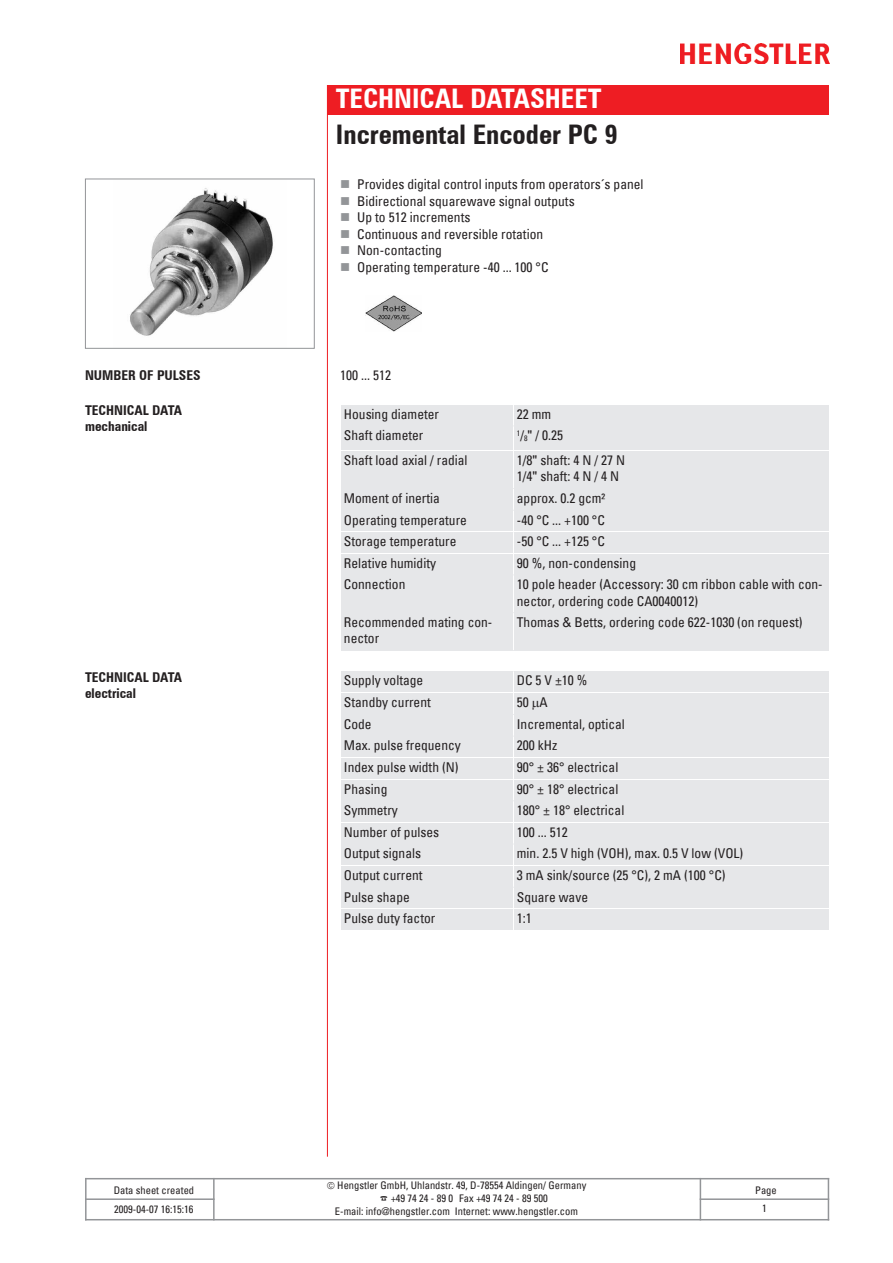
<style>
.page{position:relative;width:893px;height:1263px;background:#fff}
.page>*{position:absolute;margin:0;border:0;box-sizing:border-box;transform-origin:0 0}
.t1{font:700 condensed 27px "Zurich BT";color:#231f20}
.t2{font:700 condensed 27px "Zurich BT";color:#fff}
.t3{font:condensed 13.5px/16.2px "Univers";color:#231f20}
.t4{font:700 condensed 13.5px/16.2px "Zurich BT";color:#231f20}
.t5{font:condensed 10.5px/19px "Univers";color:#231f20}
.s1{color:#939598}
.s2{font-size:7.8px}
.s3{font-family:"Arial";font-stretch:normal}
</style>
<div class="page">
<svg style="left:680px;top:63px;width:149px;height:1px"></svg>
<img style="left:680px;top:43px;width:149px;height:20px">
<hr style="left:85px;top:1178px;width:2px;height:42px;background:#939598">
<hr style="left:213px;top:1178px;width:2px;height:42px;background:#939598">
<hr style="left:700px;top:1178px;width:1px;height:42px;background:#939598">
<hr style="left:828px;top:1178px;width:1px;height:42px;background:#939598">
<hr style="left:85px;top:1178px;width:744px;height:1px;background:#939598">
<hr style="left:85px;top:1198px;width:130px;height:2px;background:#939598">
<hr style="left:700px;top:1198px;width:129px;height:2px;background:#939598">
<hr style="left:85px;top:1219px;width:744px;height:1px;background:#939598">
<div style="left:327px;top:85px;width:502px;height:30px;background:#ee1d23"></div>
<hr style="left:327px;top:85px;width:1px;height:1072px;background:#ee1d23">
<img style="left:130px;top:188px;width:143px;height:148px">
<div style="left:85px;top:179px;width:230px;height:170px;border:1px solid #939598"></div>
<img style="left:365px;top:296px;width:57px;height:36px">
<div style="left:341px;top:405px;width:172px;height:21px;background:#e6e7e9"></div>
<div style="left:513px;top:405px;width:315px;height:21px;background:#e6e7e9"></div>
<div style="left:341px;top:426px;width:172px;height:24px;background:#e6e7e9"></div>
<div style="left:513px;top:426px;width:315px;height:24px;background:#e6e7e9"></div>
<svg style="left:513px;top:405px;width:1px;height:45px"></svg>
<div style="left:341px;top:451px;width:172px;height:37px;background:#e6e7e9"></div>
<div style="left:513px;top:451px;width:315px;height:37px;background:#e6e7e9"></div>
<hr style="left:513px;top:451px;width:1px;height:37px;background:#fff">
<div style="left:341px;top:489px;width:172px;height:21px;background:#e6e7e9"></div>
<div style="left:513px;top:489px;width:315px;height:21px;background:#e6e7e9"></div>
<div style="left:341px;top:510px;width:172px;height:21px;background:#e6e7e9"></div>
<div style="left:513px;top:510px;width:315px;height:21px;background:#e6e7e9"></div>
<div style="left:341px;top:532px;width:172px;height:21px;background:#e6e7e9"></div>
<div style="left:513px;top:532px;width:315px;height:21px;background:#e6e7e9"></div>
<div style="left:341px;top:554px;width:172px;height:20px;background:#e6e7e9"></div>
<div style="left:513px;top:554px;width:315px;height:20px;background:#e6e7e9"></div>
<svg style="left:513px;top:489px;width:1px;height:85px"></svg>
<div style="left:341px;top:575px;width:172px;height:37px;background:#e6e7e9"></div>
<div style="left:513px;top:575px;width:315px;height:37px;background:#e6e7e9"></div>
<hr style="left:513px;top:575px;width:1px;height:37px;background:#fff">
<div style="left:341px;top:613px;width:172px;height:37px;background:#e6e7e9"></div>
<div style="left:513px;top:613px;width:315px;height:37px;background:#e6e7e9"></div>
<hr style="left:513px;top:613px;width:1px;height:37px;background:#fff">
<div style="left:341px;top:671px;width:172px;height:21px;background:#e6e7e9"></div>
<div style="left:513px;top:671px;width:315px;height:21px;background:#e6e7e9"></div>
<div style="left:341px;top:693px;width:172px;height:21px;background:#e6e7e9"></div>
<div style="left:513px;top:693px;width:315px;height:21px;background:#e6e7e9"></div>
<div style="left:341px;top:715px;width:172px;height:21px;background:#e6e7e9"></div>
<div style="left:513px;top:715px;width:315px;height:21px;background:#e6e7e9"></div>
<div style="left:341px;top:736px;width:172px;height:21px;background:#e6e7e9"></div>
<div style="left:513px;top:736px;width:315px;height:21px;background:#e6e7e9"></div>
<div style="left:341px;top:758px;width:172px;height:21px;background:#e6e7e9"></div>
<div style="left:513px;top:758px;width:315px;height:21px;background:#e6e7e9"></div>
<div style="left:341px;top:780px;width:172px;height:20px;background:#e6e7e9"></div>
<div style="left:513px;top:780px;width:315px;height:20px;background:#e6e7e9"></div>
<div style="left:341px;top:801px;width:172px;height:21px;background:#e6e7e9"></div>
<div style="left:513px;top:801px;width:315px;height:21px;background:#e6e7e9"></div>
<div style="left:341px;top:823px;width:172px;height:21px;background:#e6e7e9"></div>
<div style="left:513px;top:823px;width:315px;height:21px;background:#e6e7e9"></div>
<div style="left:341px;top:844px;width:172px;height:21px;background:#e6e7e9"></div>
<div style="left:513px;top:844px;width:315px;height:21px;background:#e6e7e9"></div>
<div style="left:341px;top:866px;width:172px;height:21px;background:#e6e7e9"></div>
<div style="left:513px;top:866px;width:315px;height:21px;background:#e6e7e9"></div>
<div style="left:341px;top:887px;width:172px;height:21px;background:#e6e7e9"></div>
<div style="left:513px;top:887px;width:315px;height:21px;background:#e6e7e9"></div>
<div style="left:341px;top:909px;width:172px;height:21px;background:#e6e7e9"></div>
<div style="left:513px;top:909px;width:315px;height:21px;background:#e6e7e9"></div>
<svg style="left:513px;top:671px;width:1px;height:259px"></svg>
<h1 class="t2" style="left:336px;top:82px;width:267px">TECHNICAL DATASHEET</h1>
<h1 class="t1" style="left:336px;top:118px;width:283px">Incremental Encoder PC 9</h1>
<p class="t3" style="left:340px;top:176px;width:305px"><span class="s1">■</span> Provides digital control inputs from operators´s panel</p>
<p class="t3" style="left:340px;top:192px;width:236px"><span class="s1">■</span> Bidirectional squarewave signal outputs</p>
<p class="t3" style="left:340px;top:209px;width:132px"><span class="s1">■</span> Up to 512 increments</p>
<p class="t3" style="left:340px;top:225px;width:204px"><span class="s1">■</span> Continuous and reversible rotation</p>
<p class="t3" style="left:340px;top:242px;width:103px"><span class="s1">■</span> Non-contacting</p>
<p class="t3" style="left:340px;top:258px;width:210px"><span class="s1">■</span> Operating temperature -40 ... 100 °C</p>
<p class="t4" style="left:85px;top:367px;width:117px">NUMBER OF PULSES</p>
<p class="t3" style="left:340px;top:367px;width:52px">100 ... 512</p>
<p class="t4" style="left:85px;top:402px;width:99px">TECHNICAL DATA mechanical</p>
<p class="t3" style="left:344px;top:406px;width:97px">Housing diameter</p>
<p class="t3" style="left:517px;top:406px;width:36px">22 mm</p>
<p class="t3" style="left:344px;top:427px;width:81px">Shaft diameter</p>
<p class="t3" style="left:517px;top:427px;width:48px"><sup>1</sup>/<span class="s2">8</span><span class="s3">"</span> / 0.25</p>
<p class="t3" style="left:344px;top:452px;width:125px">Shaft load axial / radial</p>
<p class="t3" style="left:517px;top:452px;width:110px">1/8<span class="s3">"</span> shaft: 4 N / 27 N<br>1/4<span class="s3">"</span> shaft: 4 N / 4 N</p>
<p class="t3" style="left:344px;top:490px;width:97px">Moment of inertia</p>
<p class="t3" style="left:517px;top:490px;width:90px">approx. 0.2 gcm²</p>
<p class="t3" style="left:344px;top:511px;width:124px">Operating temperature</p>
<p class="t3" style="left:517px;top:511px;width:90px">-40 °C ... +100 °C</p>
<p class="t3" style="left:344px;top:533px;width:114px">Storage temperature</p>
<p class="t3" style="left:517px;top:533px;width:90px">-50 °C ... +125 °C</p>
<p class="t3" style="left:344px;top:555px;width:94px">Relative humidity</p>
<p class="t3" style="left:517px;top:555px;width:121px">90 %, non-condensing</p>
<p class="t3" style="left:344px;top:576px;width:63px">Connection</p>
<p class="t3" style="left:517px;top:576px;width:307px">10 pole header (Accessory: 30 cm ribbon cable with con&shy;nector, ordering code CA0040012)</p>
<p class="t3" style="left:344px;top:614px;width:150px">Recommended mating con&shy;nector</p>
<p class="t3" style="left:517px;top:614px;width:287px">Thomas <span class="s3">&amp;</span> Betts, ordering code 622-1030 (on request)</p>
<p class="t4" style="left:85px;top:669px;width:99px">TECHNICAL DATA electrical</p>
<p class="t3" style="left:344px;top:672px;width:81px">Supply voltage</p>
<p class="t3" style="left:517px;top:672px;width:72px">DC 5 V ±10 %</p>
<p class="t3" style="left:344px;top:694px;width:88px">Standby current</p>
<p class="t3" style="left:517px;top:694px;width:33px">50 A</p>
<p class="t3" style="left:344px;top:716px;width:29px">Code</p>
<p class="t3" style="left:517px;top:716px;width:109px">Incremental, optical</p>
<p class="t3" style="left:344px;top:737px;width:118px">Max. pulse frequency</p>
<p class="t3" style="left:517px;top:737px;width:42px">200 kHz</p>
<p class="t3" style="left:344px;top:759px;width:116px">Index pulse width (N)</p>
<p class="t3" style="left:517px;top:759px;width:103px">90° ± 36° electrical</p>
<p class="t3" style="left:344px;top:780px;width:45px">Phasing</p>
<p class="t3" style="left:517px;top:780px;width:103px">90° ± 18° electrical</p>
<p class="t3" style="left:344px;top:802px;width:55px">Symmetry</p>
<p class="t3" style="left:517px;top:802px;width:109px">180° ± 18° electrical</p>
<p class="t3" style="left:344px;top:824px;width:97px">Number of pulses</p>
<p class="t3" style="left:517px;top:824px;width:52px">100 ... 512</p>
<p class="t3" style="left:344px;top:845px;width:79px">Output signals</p>
<p class="t3" style="left:517px;top:845px;width:228px">min. 2.5 V high (VOH), max. 0.5 V low (VOL)</p>
<p class="t3" style="left:344px;top:867px;width:80px">Output current</p>
<p class="t3" style="left:517px;top:867px;width:210px">3 mA sink/source (25 °C), 2 mA (100 °C)</p>
<p class="t3" style="left:344px;top:888px;width:67px">Pulse shape</p>
<p class="t3" style="left:517px;top:888px;width:73px">Square wave</p>
<p class="t3" style="left:344px;top:910px;width:93px">Pulse duty factor</p>
<p class="t3" style="left:517px;top:910px;width:16px">1:1</p>
<p class="t5" style="left:337px;top:1176px;width:250px">Hengstler GmbH, Uhlandstr. 49, D-78554 Aldingen/ Germany</p>
<p class="t5" style="left:380px;top:1188px;width:169px">☎ +49 74 24 - 89 0 Fax +49 74 24 - 89 500</p>
<p class="t5" style="left:335px;top:1201px;width:244px">E-mail: info@hengstler.com Internet: www.hengstler.com</p>
<p class="t5" style="left:762px;top:1199px;width:6px">1</p>
<p class="t5" style="left:114px;top:1180px;width:82px">Data sheet created<br>2009-04-07 16:15:16</p>
<p class="t5" style="left:755px;top:1180px;width:23px">Page</p>
</div>
